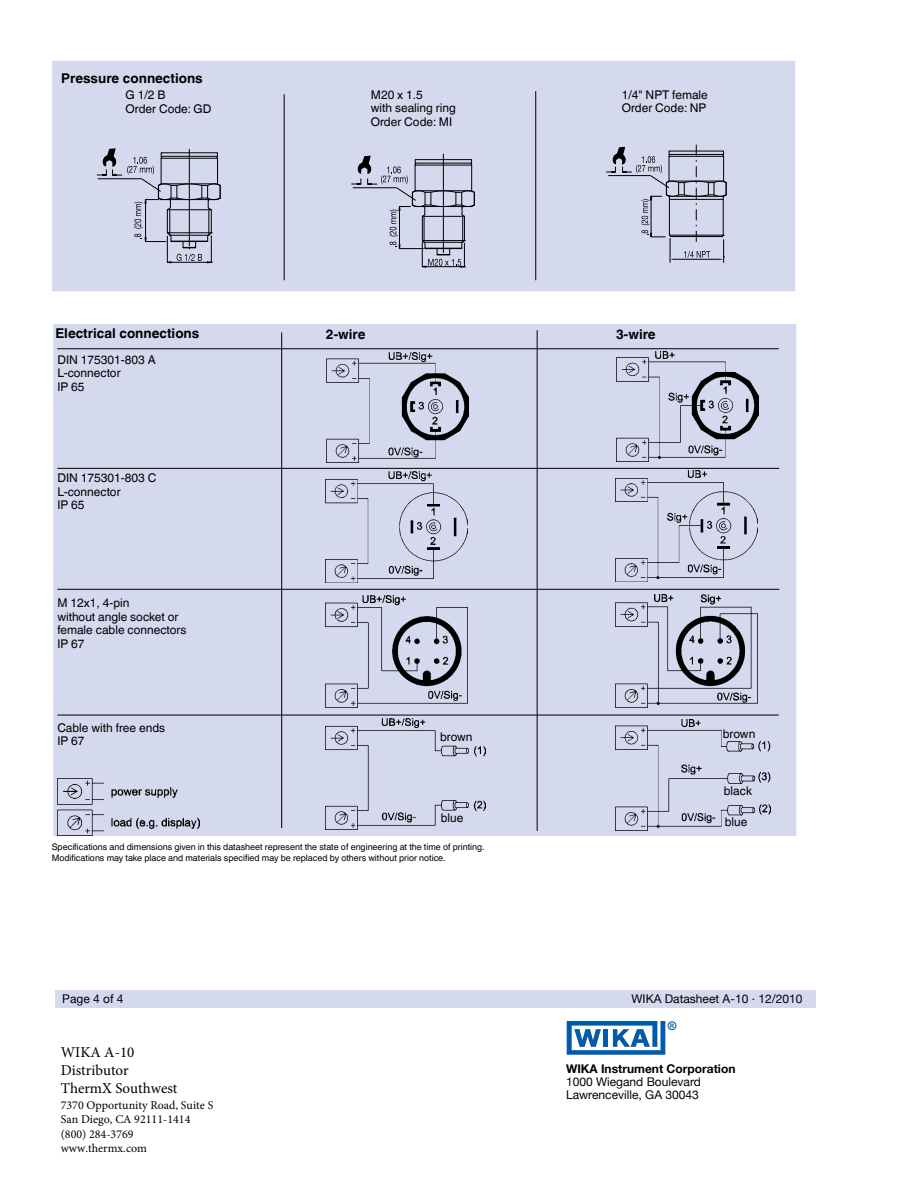
<style>
.page{position:relative;width:918px;height:1188px;background:#fff}
.page>*{position:absolute;margin:0;border:0;box-sizing:border-box;transform-origin:0 0}
.t1{font:15px/18px "Minion Pro";color:#000}
.t2{font:700 13.5px "Helvetica World";color:#000}
.t3{font:12px/13.5px "Helvetica World";color:#000}
.t4{font:12px/13.5px "Helvetica Neue";color:#000}
.t5{font:12px/14.4px "Minion Pro";color:#000}
.t6{font:9px/10.5px "Helvetica World";color:#000}
.t7{font:700 6.3px "Arial";color:#005baa}
.s1{font-weight:700}
</style>
<div class="page">
<div style="left:55px;top:990px;width:760px;height:17px;background:#d4d9ee"></div>
<svg style="left:567px;top:1021px;width:98px;height:34px"></svg>
<div style="left:668px;top:1021px;width:8px;height:9px;border:1px solid #005baa;border-radius:50%"></div>
<div style="left:52px;top:60px;width:744px;height:232px;background:#d4d9ee;border:1px solid #fff"></div>
<div style="left:53px;top:324px;width:744px;height:513px;background:#d4d9ee;border:1px solid #fff"></div>
<img style="left:615px;top:595px;width:143px;height:112px">
<img style="left:325px;top:596px;width:142px;height:111px">
<img style="left:325px;top:718px;width:161px;height:112px">
<img style="left:615px;top:720px;width:156px;height:110px">
<img style="left:327px;top:352px;width:142px;height:111px">
<img style="left:617px;top:352px;width:142px;height:110px">
<hr style="left:57px;top:715px;width:722px;height:1px;background:#000">
<hr style="left:57px;top:468px;width:722px;height:1px;background:#000">
<hr style="left:57px;top:348px;width:722px;height:1px;background:#000">
<hr style="left:537px;top:330px;width:1px;height:501px;background:#000">
<hr style="left:57px;top:589px;width:722px;height:1px;background:#000">
<img style="left:326px;top:471px;width:141px;height:111px">
<img style="left:616px;top:471px;width:142px;height:110px">
<hr style="left:281px;top:332px;width:1px;height:496px;background:#000">
<img style="left:57px;top:779px;width:142px;height:57px">
<hr style="left:284px;top:94px;width:1px;height:186px;background:#000">
<hr style="left:535px;top:91px;width:1px;height:189px;background:#000">
<svg style="left:97px;top:148px;width:124px;height:115px"></svg>
<svg style="left:352px;top:154px;width:123px;height:113px"></svg>
<svg style="left:607px;top:144px;width:120px;height:118px"></svg>
<p class="t2" style="left:61px;top:70px;width:143px">Pressure connections</p>
<p class="t3" style="left:126px;top:88px;width:87px">G 1/2 B<br>Order Code: GD</p>
<p class="t3" style="left:371px;top:88px;width:86px">M20 x 1.5<br>with sealing ring<br>Order Code: MI</p>
<p class="t3" style="left:622px;top:88px;width:88px">1/4" NPT female<br>Order Code: NP</p>
<p class="t2" style="left:55px;top:326px;width:146px">Electrical connections</p>
<p class="t3" style="left:57px;top:353px;width:100px">DIN 175301-803 A<br>L-connector<br>IP 65</p>
<p class="t3" style="left:57px;top:471px;width:101px">DIN 175301-803 C<br>L-connector<br>IP 65</p>
<p class="t3" style="left:57px;top:596px;width:131px">M 12x1, 4-pin<br>without angle socket or female cable connectors<br>IP 67</p>
<p class="t3" style="left:57px;top:721px;width:109px">Cable with free ends<br>IP 67</p>
<p class="t2" style="left:326px;top:326px;width:41px">2-wire</p>
<p class="t2" style="left:616px;top:326px;width:41px">3-wire</p>
<p class="t3" style="left:440px;top:730px;width:34px">brown</p>
<p class="t3" style="left:441px;top:811px;width:24px">blue</p>
<p class="t6" style="left:52px;top:842px;width:435px">Specifications and dimensions given in this datasheet represent the state of engineering at the time of printing.<br>Modifications may take place and materials specified may be replaced by others without prior notice.</p>
<p class="t3" style="left:723px;top:727px;width:34px">brown</p>
<p class="t3" style="left:724px;top:784px;width:30px">black</p>
<p class="t3" style="left:725px;top:815px;width:24px">blue</p>
<p class="t4" style="left:62px;top:992px;width:63px">Page 4 of 4</p>
<p class="t4" style="left:632px;top:992px;width:172px">WIKA Datasheet A-10 ∙ 12/2010</p>
<p class="t1" style="left:61px;top:1043px;width:118px">WIKA A-10<br>Distributor<br>ThermX Southwest</p>
<p class="t5" style="left:61px;top:1098px;width:154px">7370 Opportunity Road, Suite S<br>San Diego, CA 92111-1414 (800) 284-3769 www.thermx.com</p>
<p class="t7" style="left:670px;top:1021px;width:6px">R</p>
<p class="t4" style="left:566px;top:1061px;width:171px"><span class="s1">WIKA Instrument Corporation<br></span>1000 Wiegand Boulevard<br>Lawrenceville, GA 30043</p>
</div>
